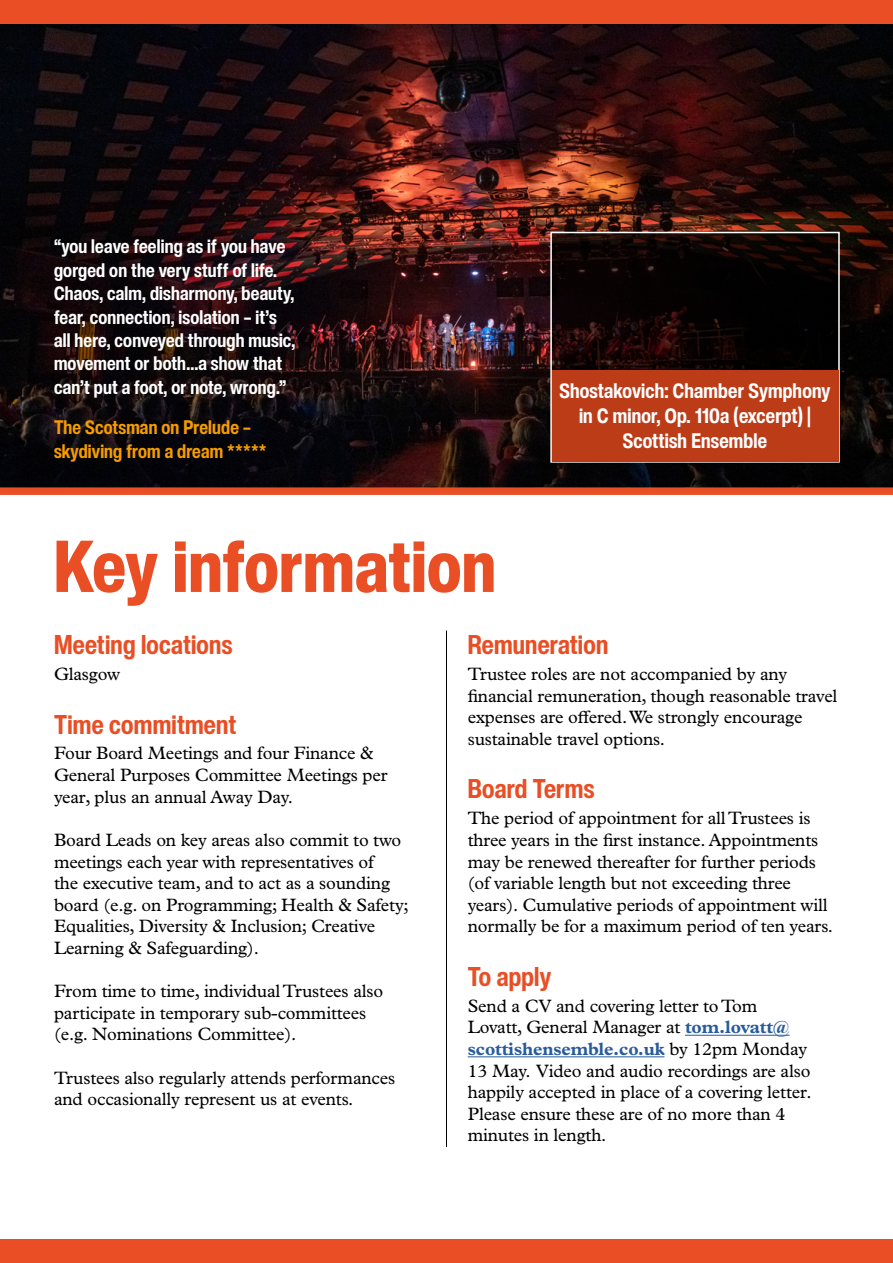
<style>
.page{position:relative;width:893px;height:1263px;background:#fff}
.page>*{position:absolute;margin:0;border:0;box-sizing:border-box;transform-origin:0 0}
.t1{font:800 condensed 72px "Helvetica Now Display";letter-spacing:.01em;color:#e94e24}
.t2{font:700 condensed 27px "Helvetica Now Display";letter-spacing:.01em;color:#e94e24}
.t3{font:700 condensed 21px/25.2px "Helvetica Now Display";letter-spacing:.01em;color:#fff;text-align:center}
.t4{font:700 condensed 19.5px/23.4px "Helvetica Now Display";letter-spacing:.01em;color:#fff}
.t5{font:700 condensed 19.5px/23.4px "Helvetica Now Display";letter-spacing:.01em;color:#f59c00}
.t6{font:18px/21.6px "Plantin MT Pro";letter-spacing:-.01em;color:#000}
.s1{font-weight:700;color:#275b9b}
</style>
<div class="page">
<hr style="left:685px;top:1035px;width:105px;height:1px;background:#275b9b">
<hr style="left:468px;top:1056px;width:196px;height:1px;background:#275b9b">
<hr style="left:446px;top:630px;width:1px;height:517px;background:#000">
<div style="left:0;top:1239px;width:893px;height:24px;background:#e94e24"></div>
<svg style="left:0;top:23px;width:893px;height:472px;background:#291010"></svg>
<svg style="left:550px;top:231px;width:290px;height:232px;background:#180e0d"></svg>
<div style="left:552px;top:370px;width:286px;height:91px;background:#bd3c18"></div>
<div style="left:0;top:0;width:893px;height:23px;background:#e94e24"></div>
<p class="t4" style="left:54px;top:235px;width:243px">“you leave feeling as if you have gorged on the very stuff of life.<br>Chaos, calm, disharmony, beauty, fear, connection, isolation – it’s all here, conveyed through music, movement or both…a show that can’t put a foot, or note, wrong.”</p>
<p class="t5" style="left:54px;top:415px;width:214px">The Scotsman on Prelude – skydiving from a dream *****</p>
<p class="t3" style="left:559px;top:378px;width:272px">Shostakovich: Chamber Symphony in C minor, Op. 110a (excerpt) |<br>Scottish Ensemble</p>
<h1 class="t1" style="left:54px;top:519px;width:443px">Key information</h1>
<h2 class="t2" style="left:54px;top:627px;width:180px">Meeting locations</h2>
<p class="t6" style="left:54px;top:663px;width:68px">Glasgow</p>
<h2 class="t2" style="left:54px;top:706px;width:184px">Time commitment</h2>
<p class="t6" style="left:54px;top:743px;width:335px">Four Board Meetings and four Finance &amp;<br>General Purposes Committee Meetings per year, plus an annual Away Day.</p>
<p class="t6" style="left:54px;top:829px;width:356px">Board Leads on key areas also commit to two meetings each year with representatives of<br>the executive team, and to act as a sounding board (e.g. on Programming; Health &amp; Safety; Equalities, Diversity &amp; Inclusion; Creative Learning &amp; Safeguarding).</p>
<p class="t6" style="left:54px;top:980px;width:331px">From time to time, individual Trustees also participate in temporary sub-committees (e.g. Nominations Committee).</p>
<p class="t6" style="left:54px;top:1067px;width:343px">Trustees also regularly attends performances and occasionally represent us at events.</p>
<h2 class="t2" style="left:468px;top:627px;width:142px">Remuneration</h2>
<p class="t6" style="left:468px;top:663px;width:371px">Trustee roles are not accompanied by any financial remuneration, though reasonable travel expenses are offered. We strongly encourage sustainable travel options.</p>
<h2 class="t2" style="left:468px;top:771px;width:128px">Board Terms</h2>
<p class="t6" style="left:468px;top:807px;width:367px">The period of appointment for all Trustees is three years in the first instance. Appointments may be renewed thereafter for further periods (of variable length but not exceeding three years). Cumulative periods of appointment will normally be for a maximum period of ten years.</p>
<h2 class="t2" style="left:468px;top:959px;width:85px">To apply</h2>
<p class="t6" style="left:468px;top:995px;width:345px">Send a CV and covering letter to Tom Lovatt, General Manager at <span class="s1">tom.lovatt@ scottishensemble.co.uk</span> by 12pm Monday 13 May. Video and audio recordings are also happily accepted in place of a covering letter.<br>Please ensure these are of no more than 4 minutes in length.</p>
</div>
